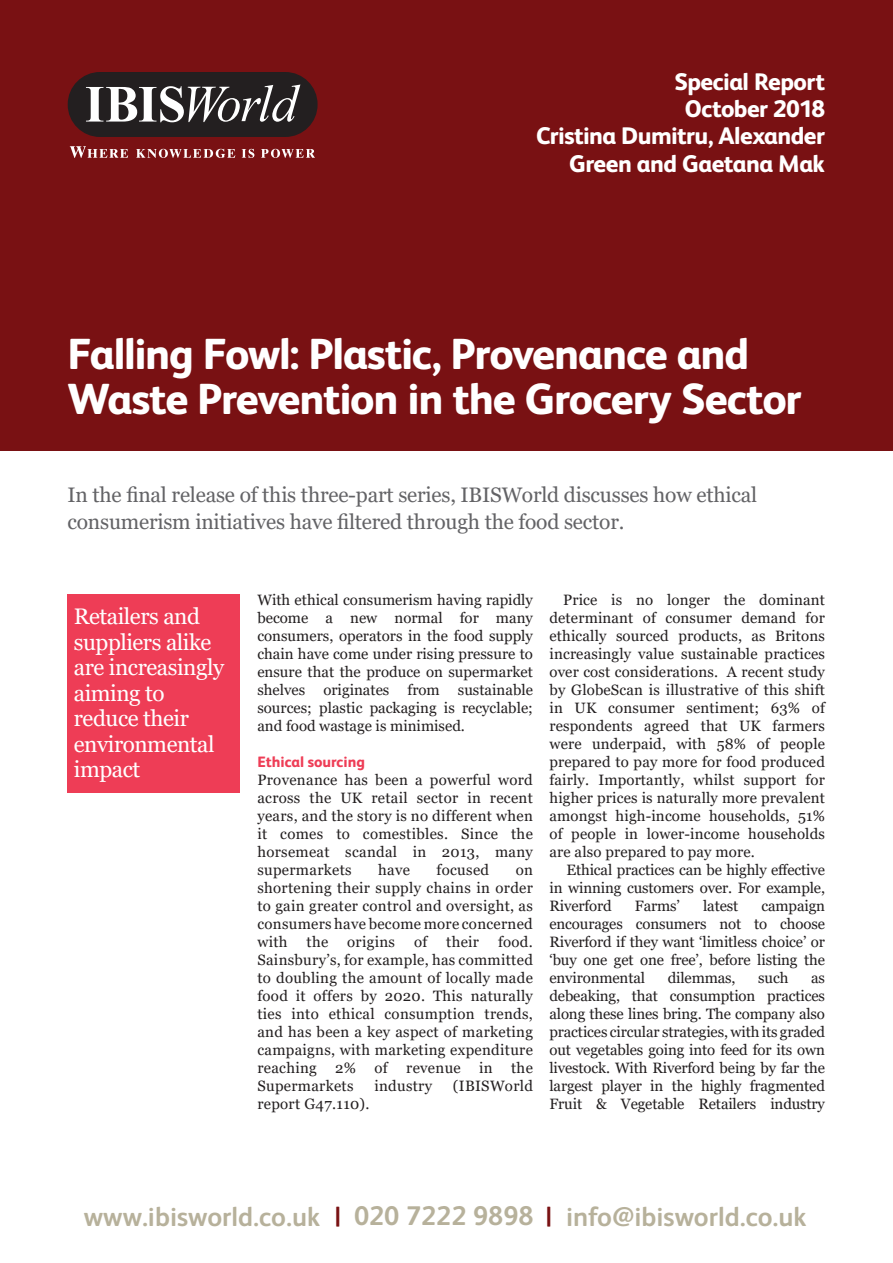
<style>
.page{position:relative;width:893px;height:1263px;background:#fff}
.page>*{position:absolute;margin:0;border:0;box-sizing:border-box;transform-origin:0 0}
.A-heading{font:800 43.5px/45px "FS Albert";letter-spacing:-.03em;color:#fff}
.Cover_bottom{font:700 27px "FS Albert";color:#b7b19b}
.A-date{font:800 24px/27px "FS Albert";letter-spacing:-.025em;color:#fff;text-align:right}
.Panel_serif{font:22.5px/25.5px "Georgia";letter-spacing:-.02em;color:#fff}
.Intro-grey{font:21px/27px "Georgia";letter-spacing:-.01em;color:#636366}
.Intro{font:15px/18px "Georgia";letter-spacing:.02em;color:#231f20;text-align:justify}
.Body{font:15px/18px "Georgia";letter-spacing:-.01em;color:#231f20;text-align:justify}
.Subhead{font:800 15px "FS Albert";color:#ee3d56}
.s1{color:#791113}
</style>
<div class="page">
<div style="left:68px;top:594px;width:172px;height:198px;background:#ee3d56"></div>
<div style="left:0;top:0;width:893px;height:450px;background:#791113"></div>
<svg style="left:70px;top:146px;width:58px;height:12px"></svg>
<svg style="left:136px;top:149px;width:99px;height:9px"></svg>
<svg style="left:242px;top:149px;width:12px;height:9px"></svg>
<svg style="left:261px;top:149px;width:54px;height:9px"></svg>
<div style="left:68px;top:72px;width:250px;height:65px;background:#231f20;border-radius:32px"></div>
<svg style="left:86px;top:85px;width:214px;height:37px"></svg>
<p class="A-date" style="left:674px;top:68px;width:152px">Special Report</p>
<p class="A-date" style="left:685px;top:95px;width:142px">October 2018</p>
<p class="A-date" style="left:536px;top:122px;width:290px">Cristina Dumitru, Alexander<br>Green and Gaetana Mak</p>
<p class="A-heading" style="left:68px;top:329px;width:736px">Falling Fowl: Plastic, Provenance and<br>Waste Prevention in the Grocery Sector</p>
<p class="Intro-grey" style="left:68px;top:482px;width:691px">In the final release of this three-part series, IBISWorld discusses how ethical consumerism initiatives have filtered through the food sector.</p>
<p class="Panel_serif" style="left:74px;top:604px;width:152px">Retailers and suppliers alike are increasingly aiming to reduce their environmental impact</p>
<p class="Intro" style="left:257px;top:591px;width:277px">With ethical consumerism having rapidly become a new normal for many consumers, operators in the food supply chain have come under rising pressure to ensure that the produce on supermarket shelves originates from sustainable sources; plastic packaging is recyclable; and food wastage is minimised.</p>
<p class="Subhead" style="left:257px;top:751px;width:109px">Ethical sourcing</p>
<p class="Intro" style="left:257px;top:771px;width:277px">Provenance has been a powerful word across the UK retail sector in recent years, and the story is no different when it comes to comestibles. Since the horsemeat scandal in 2013, many supermarkets</p>
<p class="Intro" style="left:378px;top:861px;width:33px">have</p>
<p class="Intro" style="left:437px;top:861px;width:54px">focused</p>
<p class="Intro" style="left:257px;top:861px;width:277px;text-indent:258px">on shortening their supply chains in order to gain greater control and oversight, as consumers have become more concerned with</p>
<p class="Intro" style="left:257px;top:933px;width:277px;text-indent:241px">food.<br>Sainsbury’s, for example, has committed to doubling the amount of locally made food it offers by 2020. This naturally ties into ethical consumption trends, and has been a key aspect of marketing campaigns, with marketing expenditure reaching 2% of revenue in the Supermarkets</p>
<p class="Intro" style="left:307px;top:933px;width:23px">the</p>
<p class="Intro" style="left:347px;top:933px;width:49px">origins</p>
<p class="Intro" style="left:414px;top:933px;width:15px">of</p>
<p class="Intro" style="left:446px;top:933px;width:34px">their</p>
<p class="Intro" style="left:374px;top:1077px;width:59px">industry</p>
<p class="Intro" style="left:453px;top:1077px;width:82px">(IBISWorld</p>
<p class="Intro" style="left:257px;top:1095px;width:114px">report G47.110).</p>
<p class="Intro" style="left:549px;top:591px;width:277px;text-indent:14px">Price is no longer the dominant determinant of consumer demand for ethically sourced products, as Britons increasingly value sustainable practices over cost considerations. A recent study by GlobeScan is illustrative of this shift in UK consumer sentiment; 63% of respondents agreed that UK farmers were underpaid, with 58% of people prepared to pay more for food produced fairly. Importantly, whilst support for higher prices is naturally more prevalent amongst high-income households, 51% of people in lower-income households are also prepared to pay more.</p>
<p class="Body" style="left:549px;top:861px;width:277px;text-indent:17px">Ethical practices can be highly effective in winning customers over. For example, Riverford</p>
<p class="Body" style="left:635px;top:897px;width:47px">Farms’</p>
<p class="Body" style="left:703px;top:897px;width:37px">latest</p>
<p class="Body" style="left:549px;top:897px;width:277px;text-indent:212px">campaign encourages consumers not to choose Riverford if they want ‘limitless choice’ or ‘buy one get one free’, before listing the environmental</p>
<p class="Body" style="left:668px;top:969px;width:69px">dilemmas,</p>
<p class="Body" style="left:758px;top:969px;width:32px">such</p>
<p class="Body" style="left:549px;top:969px;width:277px;text-indent:262px">as debeaking, that consumption practices along these lines bring. The company also practices circular strategies, with its graded out vegetables going into feed for its own livestock. With Riverford being by far the largest player in the highly fragmented Fruit &amp; Vegetable Retailers industry</p>
<p class="Cover_bottom" style="left:84px;top:1198px;width:724px">www.ibisworld.co.uk <span class="s1">|</span> 020 7222 9898 <span class="s1">|</span> info@ibisworld.co.uk</p>
</div>
